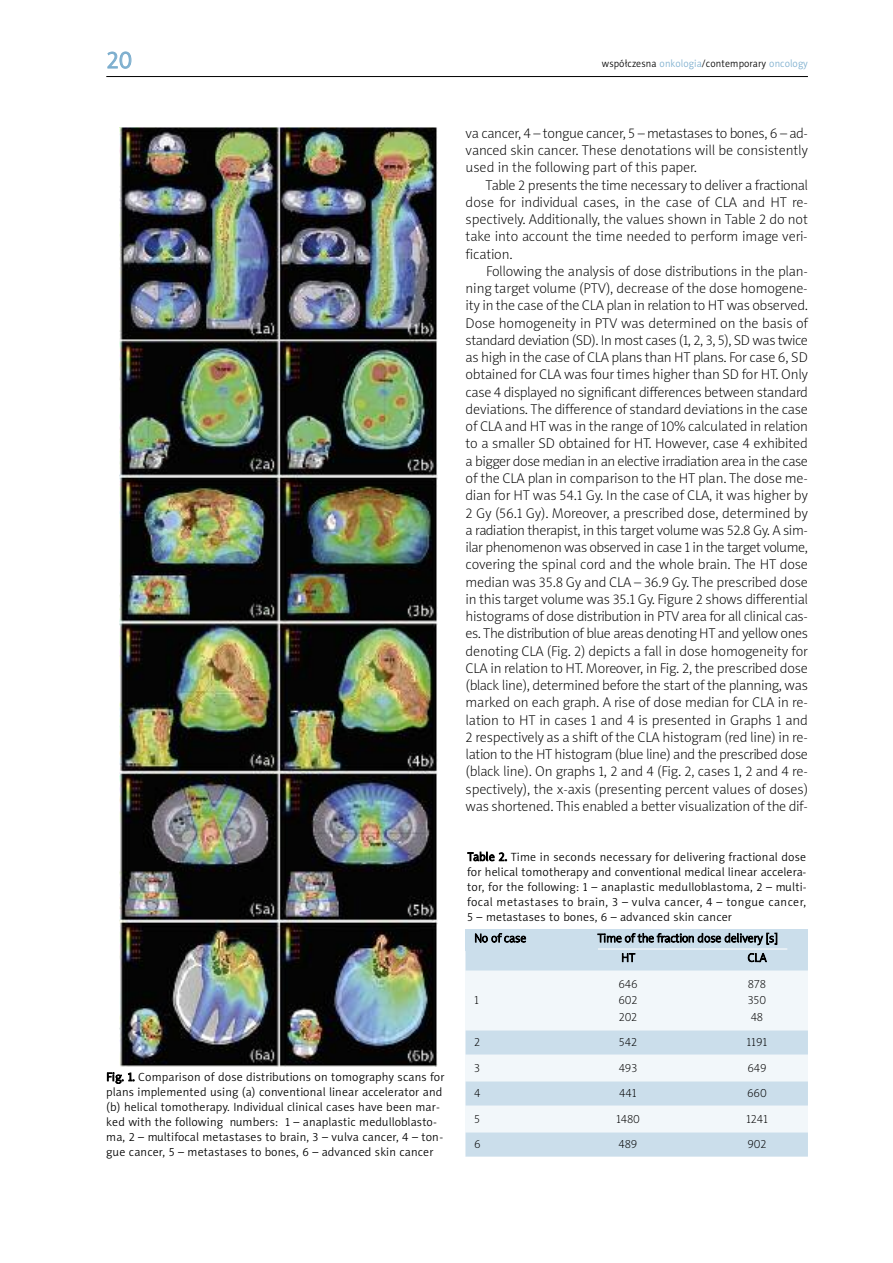
<style>
.page{position:relative;width:893px;height:1263px;background:#fff}
.page>*{position:absolute;margin:0;border:0;box-sizing:border-box;transform-origin:0 0}
.t1{font:24px "Naomi Sans EFNPS Light";color:#7caece}
.t2{font:14.25px/17.2px "Naomi Sans EFNPS Thin";color:#000;text-align:justify}
.t3{font:12px/15px "Naomi Sans EFNPS Light";letter-spacing:.015em;color:#000}
.t4{font:12px/19.5px "Naomi Sans EFNPS Thin";color:#000}
.t5{font:10.5px "Naomi Sans EFNPS Light";letter-spacing:.015em;color:#000;scale:.95 1}
.s1{color:#7caece}
</style>
<div class="page">
<img style="left:120px;top:128px;width:317px;height:939px">
<div style="left:466px;top:931px;width:342px;height:226px;background:#f2f7fa"></div>
<div style="left:466px;top:929px;width:342px;height:21px;background:#cbdeeb"></div>
<div style="left:466px;top:946px;width:342px;height:24px;background:#cbdeeb"></div>
<div style="left:466px;top:1030px;width:342px;height:24px;background:#cbdeeb"></div>
<div style="left:466px;top:1081px;width:342px;height:24px;background:#cbdeeb"></div>
<div style="left:466px;top:1132px;width:342px;height:24px;background:#cbdeeb"></div>
<hr style="left:598px;top:948px;width:189px;height:1px;background:#fff">
<hr style="left:106px;top:76px;width:702px;height:1px;background:#000">
<h1 class="t1" style="left:106px;top:51px;width:27px">20</h1>
<p class="t5" style="left:602px;top:60px;width:218px">współczesna <span class="s1">onkologia</span>/contemporary <span class="s1">oncology</span></p>
<p class="t2" style="left:466px;top:126px;width:344px">va cancer, 4 – tongue cancer, 5 – metastases to bones, 6 – ad&shy;vanced skin cancer. These denotations will be consistently used in the following part of this paper.</p>
<p class="t2" style="left:466px;top:177px;width:344px;text-indent:20px">Table 2 presents the time necessary to deliver a fractional dose for individual cases, in the case of CLA and HT re&shy;spectively. Additionally, the values shown in Table 2 do not take into account the time needed to perform image veri&shy;fication.</p>
<p class="t2" style="left:466px;top:264px;width:344px;text-indent:21px">Following the analysis of dose distributions in the plan&shy;ning target volume (PTV), decrease of the dose homogene&shy;ity in the case of the CLA plan in relation to HT was observed.<br>Dose homogeneity in PTV was determined on the basis of standard deviation (SD). In most cases (1, 2, 3, 5), SD was twice as high in the case of CLA plans than HT plans. For case 6, SD obtained for CLA was four times higher than SD for HT. Only case 4 displayed no significant differences between standard deviations. The difference of standard deviations in the case of CLA and HT was in the range of 10% calculated in relation to a smaller SD obtained for HT. However, case 4 exhibited a bigger dose median in an elective irradiation area in the case of the CLA plan in comparison to the HT plan. The dose me&shy;dian for HT was 54.1 Gy. In the case of CLA, it was higher by 2 Gy (56.1 Gy). Moreover, a prescribed dose, determined by a radiation therapist, in this target volume was 52.8 Gy. A sim&shy;ilar phenomenon was observed in case 1 in the target volume, covering the spinal cord and the whole brain. The HT dose median was 35.8 Gy and CLA – 36.9 Gy. The prescribed dose in this target volume was 35.1 Gy. Figure 2 shows differential histograms of dose distribution in PTV area for all clinical cas&shy;es. The distribution of blue areas denoting HT and yellow ones denoting CLA (Fig. 2) depicts a fall in dose homogeneity for CLA in relation to HT. Moreover, in Fig. 2, the prescribed dose (black line), determined before the start of the planning, was marked on each graph. A rise of dose median for CLA in re&shy;lation to HT in cases 1 and 4 is presented in Graphs 1 and 2 respectively as a shift of the CLA histogram (red line) in re&shy;lation to the HT histogram (blue line) and the prescribed dose (black line). On graphs 1, 2 and 4 (Fig. 2, cases 1, 2 and 4 re&shy;spectively), the x-axis (presenting percent values of doses) was shortened. This enabled a better visualization of the dif-</p>
<p class="t3" style="left:467px;top:850px;width:341px;text-align:justify">Table 2. Time in seconds necessary for delivering fractional dose for helical tomotherapy and conventional medical linear accelera&shy;tor, for the following: 1 – anaplastic medulloblastoma, 2 – multi&shy;focal metastases to brain, 3 – vulva cancer, 4 – tongue cancer, 5 – metastases to bones, 6 – advanced skin cancer</p>
<p class="t4" style="left:474px;top:929px;width:54px">No of case</p>
<p class="t4" style="left:621px;top:929px;width:158px;text-indent:-24px">Time of the fraction dose delivery [s]<br>HT</p>
<p class="t4" style="left:748px;top:949px;width:20px">CLA</p>
<p class="t3" style="left:106px;top:1070px;width:340px">Fig. 1. Comparison of dose distributions on tomography scans for plans implemented using (a) conventional linear accelerator and (b) helical tomotherapy. Individual clinical cases have been mar&shy;ked with the following numbers: 1 – anaplastic medulloblasto&shy;ma, 2 – multifocal metastases to brain, 3 – vulva cancer, 4 – ton&shy;gue cancer, 5 – metastases to bones, 6 – advanced skin cancer</p>
<p class="t4" style="left:618px;top:975px;width:21px">646</p>
<p class="t4" style="left:748px;top:975px;width:20px">878</p>
<p class="t4" style="left:474px;top:991px;width:6px">1</p>
<p class="t4" style="left:618px;top:991px;width:21px">602</p>
<p class="t4" style="left:748px;top:991px;width:20px">350</p>
<p class="t4" style="left:619px;top:1008px;width:20px">202</p>
<p class="t4" style="left:751px;top:1008px;width:14px">48</p>
<p class="t4" style="left:474px;top:1033px;width:7px">2</p>
<p class="t4" style="left:619px;top:1033px;width:20px">542</p>
<p class="t4" style="left:746px;top:1033px;width:22px">1191</p>
<p class="t4" style="left:474px;top:1059px;width:7px">3</p>
<p class="t4" style="left:619px;top:1059px;width:20px">493</p>
<p class="t4" style="left:747px;top:1059px;width:21px">649</p>
<p class="t4" style="left:474px;top:1084px;width:8px">4</p>
<p class="t4" style="left:619px;top:1084px;width:19px">441</p>
<p class="t4" style="left:747px;top:1084px;width:21px">660</p>
<p class="t4" style="left:474px;top:1110px;width:7px">5</p>
<p class="t4" style="left:616px;top:1110px;width:25px">1480</p>
<p class="t4" style="left:746px;top:1110px;width:23px">1241</p>
<p class="t4" style="left:474px;top:1135px;width:8px">6</p>
<p class="t4" style="left:618px;top:1135px;width:20px">489</p>
<p class="t4" style="left:747px;top:1135px;width:21px">902</p>
</div>
